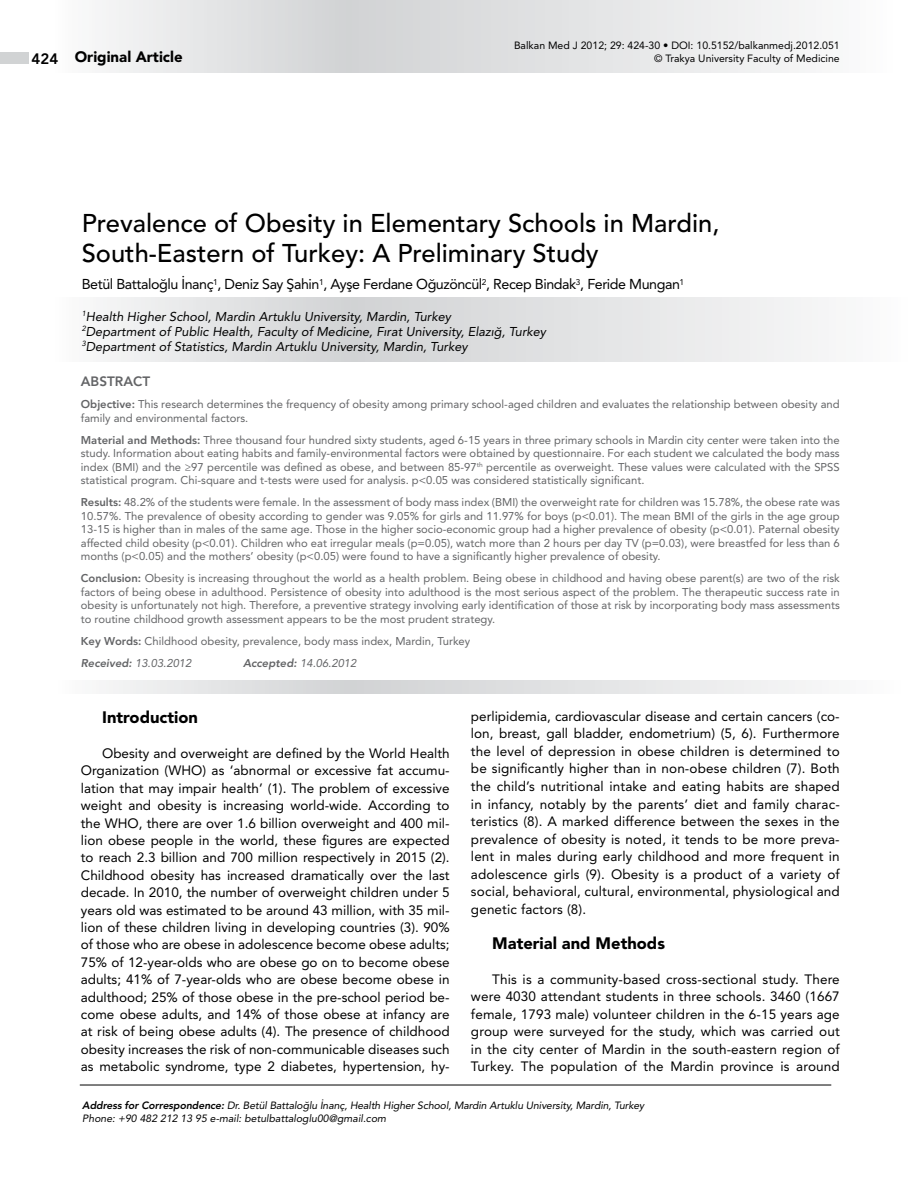
<style>
.page{position:relative;width:915px;height:1191px;background:#fff}
.page>*{position:absolute;margin:0;border:0;box-sizing:border-box;transform-origin:0 0}
.t1{font:500 25.5px/30px "Avenir LT Std";color:#000}
.t2{font:900 16.5px "Avenir LT Std";color:#000}
.t3{font:900 15px "Avenir LT Std";color:#000}
.t4{font:14.25px "Avenir LT Std";letter-spacing:-.03em;color:#000}
.t5{font:13.5px/17.4px "Avenir LT Std";letter-spacing:.01em;color:#000;text-align:justify}
.t6{font:800 13.5px "Avenir LT Std";color:#636466}
.t7{font:italic 12.75px/15px "Avenir LT Std";color:#000}
.t8{font:11.25px/13.5px "Avenir LT Std";color:#636466;text-align:justify}
.t9{font:italic 11.25px "Avenir LT Std";color:#636466}
.t10{font:italic 10.5px/12.8px "Avenir LT Std";letter-spacing:-.01em;color:#000}
.t11{font:10.5px/13.2px "Avenir LT Std";color:#000;text-align:right}
.s1{font-weight:800}
.s2{font-weight:800;font-style:italic}
.s3{font-style:italic}
</style>
<div class="page">
<svg style="left:102px;top:0;width:703px;height:72px"></svg>
<div style="left:0;top:53px;width:29px;height:11px;background:#d1d3d4"></div>
<hr style="left:80px;top:1084px;width:751px;height:1px;background:#000">
<svg style="left:106px;top:681px;width:706px;height:12px"></svg>
<svg style="left:103px;top:298px;width:715px;height:63px"></svg>
<p class="t3" style="left:32px;top:48px;width:152px"><span class="s1">424</span> Original Article</p>
<p class="t11" style="left:514px;top:38px;width:327px">Balkan Med J 2012; 29: 424-30 • DOI: 10.5152/balkanmedj.2012.051 © Trakya University Faculty of Medicine</p>
<h1 class="t1" style="left:82px;top:208px;width:639px">Prevalence of Obesity in Elementary Schools in Mardin,<br>South-Eastern of Turkey: A Preliminary Study</h1>
<p class="t4" style="left:82px;top:276px;width:603px">Betül Battaloğlu İnanç<sup>1</sup>, Deniz Say Şahin<sup>1</sup>, Ayşe Ferdane Oğuzöncül<sup>2</sup>, Recep Bindak<sup>3</sup>, Feride Mungan<sup>1</sup></p>
<p class="t7" style="left:82px;top:309px;width:466px"><sup>1</sup>Health Higher School, Mardin Artuklu University, Mardin, Turkey<br><sup>2</sup>Department of Public Health, Faculty of Medicine, Fırat University, Elazığ, Turkey<br><sup>3</sup>Department of Statistics, Mardin Artuklu University, Mardin, Turkey</p>
<p class="t6" style="left:81px;top:373px;width:71px">ABSTRACT</p>
<p class="t8" style="left:81px;top:397px;width:760px"><span class="s1">Objective:</span> This research determines the frequency of obesity among primary school-aged children and evaluates the relationship between obesity and family and environmental factors.</p>
<p class="t8" style="left:81px;top:433px;width:760px"><span class="s1">Material and Methods:</span> Three thousand four hundred sixty students, aged 6-15 years in three primary schools in Mardin city center were taken into the study. Information about eating habits and family-environmental factors were obtained by questionnaire. For each student we calculated the body mass index (BMI) and the ≥97 percentile was defined as obese, and between 85-97<sup>th</sup> percentile as overweight. These values were calculated with the SPSS statistical program. Chi-square and t-tests were used for analysis. p&lt;0.05 was considered statistically significant.</p>
<p class="t8" style="left:81px;top:495px;width:760px"><span class="s1">Results:</span> 48.2% of the students were female. In the assessment of body mass index (BMI) the overweight rate for children was 15.78%, the obese rate was 10.57%. The prevalence of obesity according to gender was 9.05% for girls and 11.97% for boys (p&lt;0.01). The mean BMI of the girls in the age group 13-15 is higher than in males of the same age. Those in the higher socio-economic group had a higher prevalence of obesity (p&lt;0.01). Paternal obesity affected child obesity (p&lt;0.01). Children who eat irregular meals (p=0.05), watch more than 2 hours per day TV (p=0.03), were breastfed for less than 6 months (p&lt;0.05) and the mothers’ obesity (p&lt;0.05) were found to have a significantly higher prevalence of obesity.</p>
<p class="t8" style="left:81px;top:571px;width:760px"><span class="s1">Conclusion:</span> Obesity is increasing throughout the world as a health problem. Being obese in childhood and having obese parent(s) are two of the risk factors of being obese in adulthood. Persistence of obesity into adulthood is the most serious aspect of the problem. The therapeutic success rate in obesity is unfortunately not high. Therefore, a preventive strategy involving early identification of those at risk by incorporating body mass assessments to routine childhood growth assessment appears to be the most prudent strategy.</p>
<p class="t8" style="left:81px;top:630px;width:391px;line-height:22px"><span class="s1">Key Words:</span> Childhood obesity, prevalence, body mass index, Mardin, Turkey<br><span class="s2">Received:</span> <span class="s3">13.03.2012</span></p>
<p class="t9" style="left:243px;top:656px;width:115px"><span class="s1">Accepted:</span> 14.06.2012</p>
<p class="t2" style="left:102px;top:707px;width:97px">Introduction</p>
<p class="t5" style="left:81px;top:744px;width:370px;text-indent:21px">Obesity and overweight are defined by the World Health Organization (WHO) as ‘abnormal or excessive fat accumu&shy;lation that may impair health’ (1). The problem of excessive weight and obesity is increasing world-wide. According to the WHO, there are over 1.6 billion overweight and 400 mil&shy;lion obese people in the world, these figures are expected to reach 2.3 billion and 700 million respectively in 2015 (2).<br>Childhood obesity has increased dramatically over the last decade. In 2010, the number of overweight children under 5 years old was estimated to be around 43 million, with 35 mil&shy;lion of these children living in developing countries (3). 90% of those who are obese in adolescence become obese adults; 75% of 12-year-olds who are obese go on to become obese adults; 41% of 7-year-olds who are obese become obese in adulthood; 25% of those obese in the pre-school period be&shy;come obese adults, and 14% of those obese at infancy are at risk of being obese adults (4). The presence of childhood obesity increases the risk of non-communicable diseases such as metabolic syndrome, type 2 diabetes, hypertension, hy-</p>
<p class="t5" style="left:471px;top:707px;width:370px">perlipidemia, cardiovascular disease and certain cancers (co&shy;lon, breast, gall bladder, endometrium) (5, 6). Furthermore the level of depression in obese children is determined to be significantly higher than in non-obese children (7). Both the child’s nutritional intake and eating habits are shaped in infancy, notably by the parents’ diet and family charac&shy;teristics (8). A marked difference between the sexes in the prevalence of obesity is noted, it tends to be more preva&shy;lent in males during early childhood and more frequent in adolescence girls (9). Obesity is a product of a variety of social, behavioral, cultural, environmental, physiological and genetic factors (8).</p>
<p class="t2" style="left:492px;top:932px;width:174px">Material and Methods</p>
<p class="t5" style="left:471px;top:970px;width:370px;text-indent:21px">This is a community-based cross-sectional study. There were 4030 attendant students in three schools. 3460 (1667 female, 1793 male) volunteer children in the 6-15 years age group were surveyed for the study, which was carried out in the city center of Mardin in the south-eastern region of Turkey. The population of the Mardin province is around</p>
<p class="t10" style="left:82px;top:1099px;width:563px"><span class="s1">Address for Correspondence:</span> Dr. Betül Battaloğlu İnanç, Health Higher School, Mardin Artuklu University, Mardin, Turkey<br>Phone: +90 482 212 13 95 e-mail: betulbattaloglu00@gmail.com</p>
</div>
